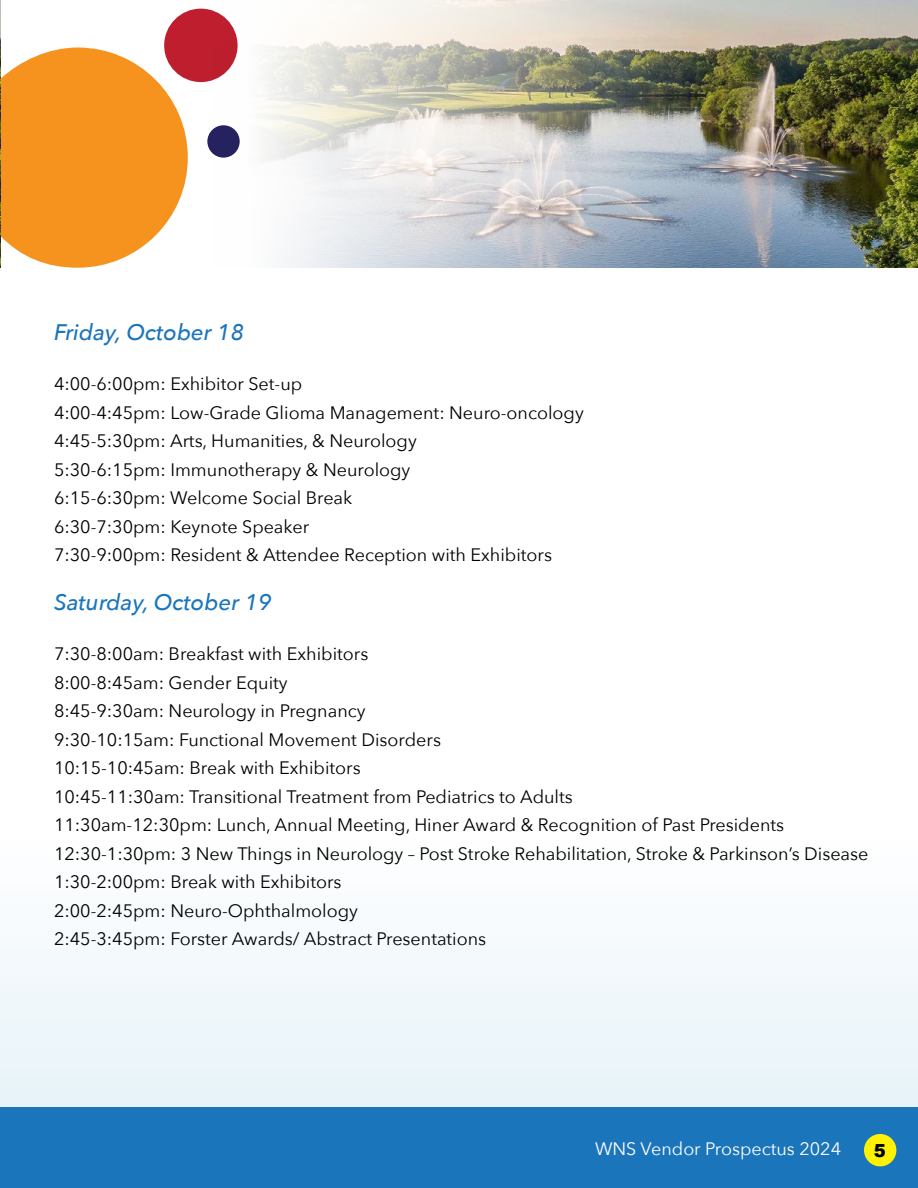
<style>
.page{position:relative;width:918px;height:1188px;background:#fff}
.page>*{position:absolute;margin:0;border:0;box-sizing:border-box;transform-origin:0 0}
.t1{font:italic 500 22.5px "Avenir Next";color:#1b75bb}
.t2{font:18px/28.5px "Avenir Next";color:#000}
.t3{font:18px "Avenir Next";color:#fff}
.t4{font:900 18px "Arial";color:#000}
</style>
<div class="page">
<div style="left:0;top:1107px;width:918px;height:81px;background:#1b75bb"></div>
<div style="left:164px;top:9px;width:74px;height:73px;background:#be1e2d;border-radius:50%"></div>
<div style="left:207px;top:125px;width:33px;height:33px;background:#262261;border-radius:50%"></div>
<svg style="left:1px;top:48px;width:187px;height:220px"></svg>
<div style="left:864px;top:1134px;width:32px;height:32px;background:#fff200;border-radius:50%"></div>
<div style="left:0;top:432px;width:918px;height:675px;background:linear-gradient(to bottom,#fff,#eff7fb)"></div>
<img style="left:0;top:0;width:1px;height:268px">
<img style="left:213px;top:0;width:705px;height:268px">
<p class="t1" style="left:54px;top:313px;width:192px">Friday, October 18</p>
<p class="t2" style="left:54px;top:369px;width:531px">4:00-6:00pm: Exhibitor Set-up<br>4:00-4:45pm: Low-Grade Glioma Management: Neuro-oncology 4:45-5:30pm: Arts, Humanities, &amp; Neurology<br>5:30-6:15pm: Immunotherapy &amp; Neurology<br>6:15-6:30pm: Welcome Social Break<br>6:30-7:30pm: Keynote Speaker<br>7:30-9:00pm: Resident &amp; Attendee Reception with Exhibitors</p>
<p class="t1" style="left:54px;top:583px;width:219px">Saturday, October 19</p>
<p class="t2" style="left:54px;top:639px;width:816px">7:30-8:00am: Breakfast with Exhibitors<br>8:00-8:45am: Gender Equity<br>8:45-9:30am: Neurology in Pregnancy<br>9:30-10:15am: Functional Movement Disorders<br>10:15-10:45am: Break with Exhibitors<br>10:45-11:30am: Transitional Treatment from Pediatrics to Adults<br>11:30am-12:30pm: Lunch, Annual Meeting, Hiner Award &amp; Recognition of Past Presidents 12:30-1:30pm: 3 New Things in Neurology – Post Stroke Rehabilitation, Stroke &amp; Parkinson’s Disease 1:30-2:00pm: Break with Exhibitors<br>2:00-2:45pm: Neuro-Ophthalmology<br>2:45-3:45pm: Forster Awards/ Abstract Presentations</p>
<p class="t3" style="left:595px;top:1134px;width:248px">WNS Vendor Prospectus 2024</p>
<p class="t4" style="left:874px;top:1140px;width:14px">5</p>
</div>
